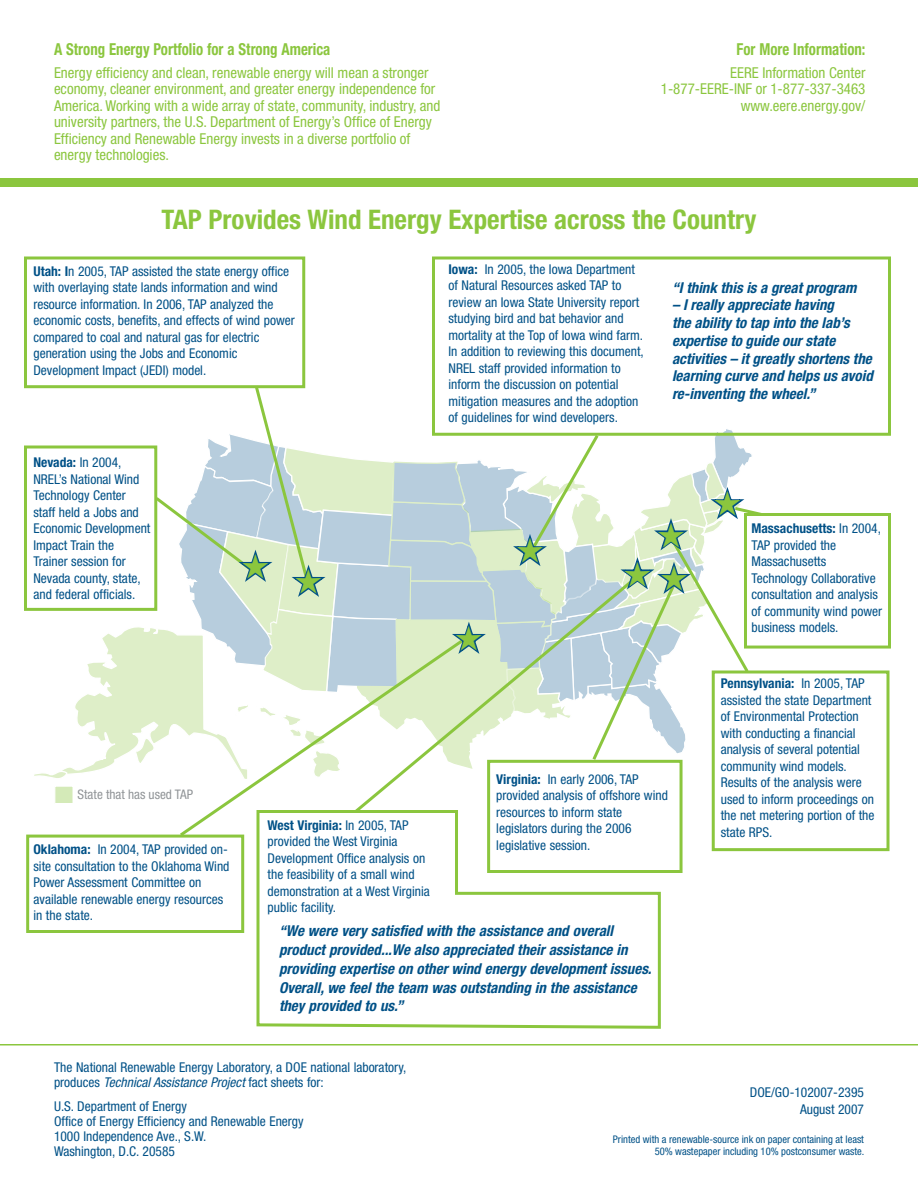
<style>
.page{position:relative;width:918px;height:1188px;background:#fff}
.page>*{position:absolute;margin:0;border:0;box-sizing:border-box;transform-origin:0 0}
.t1{font:700 condensed 27px "Helvetica Neue LT Std";color:#8bc63e}
.EERE_Tagline-Bold{font:700 condensed 16.5px "Helvetica Neue LT Std";color:#8bc63e;scale:.9 1}
.EERE_Tagline-Body{font:condensed 15px/16.5px "Helvetica Neue LT Std";color:#8bc63e}
.sidebar_body{font:italic 700 condensed 15px/18.8px "Helvetica Neue LT Std";color:#005187}
.body_bullet{font:italic 700 condensed 15px/17.7px "Helvetica Neue LT Std";color:#005187}
.map_text{font:condensed 13.5px/16.5px "Helvetica Neue LT Std";color:#005187}
.boilerplate{font:condensed 13.5px/15px "Helvetica Neue LT Std";color:#005187}
.t2{font:condensed 13.2px "Helvetica Neue LT Std";color:#6d7276}
.For_More_Information{font:condensed 10.5px/12px "Helvetica Neue LT Std";color:#005187;text-align:right}
.s1{font-weight:700}
.s2{font-style:italic}
</style>
<div class="page">
<div style="left:55px;top:786px;width:18px;height:18px;background:#d4eab8"></div>
<div style="left:54px;top:785px;width:20px;height:19px;border:1px solid #fff"></div>
<hr style="left:0;top:1044px;width:918px;height:2px;background:#8bc63e">
<div style="left:0;top:178px;width:918px;height:9px;background:#8bc63e"></div>
<div style="left:744px;top:513px;width:147px;height:136px;border:3px solid #8bc63e"></div>
<div style="left:24px;top:256px;width:281px;height:132px;border:3px solid #8bc63e"></div>
<div style="left:24px;top:446px;width:133px;height:165px;border:3px solid #8bc63e"></div>
<div style="left:432px;top:256px;width:459px;height:180px;border:3px solid #8bc63e"></div>
<div style="left:26px;top:835px;width:218px;height:98px;border:3px solid #8bc63e"></div>
<svg style="left:177px;top:780px;width:219px;height:59px"></svg>
<div style="left:712px;top:670px;width:178px;height:181px;border:3px solid #8bc63e"></div>
<svg style="left:255px;top:808px;width:407px;height:221px"></svg>
<svg style="left:33px;top:383px;width:732px;height:397px"></svg>
<p class="EERE_Tagline-Bold" style="left:54px;top:39px;width:309px">A Strong Energy Portfolio for a Strong America</p>
<p class="EERE_Tagline-Body" style="left:54px;top:64px;width:388px">Energy efficiency and clean, renewable energy will mean a stronger economy, cleaner environment, and greater energy independence for America. Working with a wide array of state, community, industry, and university partners, the U.S. Department of Energy’s Office of Energy Efficiency and Renewable Energy invests in a diverse portfolio of energy technologies.</p>
<p class="EERE_Tagline-Bold" style="left:737px;top:39px;width:145px">For More Information:</p>
<p class="EERE_Tagline-Body" style="left:661px;top:64px;width:206px;text-align:right">EERE Information Center<br>1-877-EERE-INF or 1-877-337-3463 www.eere.energy.gov/</p>
<p class="t1" style="left:161px;top:203px;width:597px">TAP Provides Wind Energy Expertise across the Country</p>
<p class="map_text" style="left:33px;top:263px;width:263px"><span class="s1">Utah: I</span>n 2005, TAP assisted the state energy office with overlaying state lands information and wind resource information. In 2006, TAP analyzed the economic costs, benefits, and effects of wind power compared to coal and natural gas for electric generation using the Jobs and Economic Development Impact (JEDI) model.</p>
<p class="map_text" style="left:33px;top:454px;width:119px"><span class="s1">Nevada:</span> In 2004,<br>NREL’s National Wind<br>Technology Center staff held a Jobs and<br>Economic Development<br>Impact Train the<br>Trainer session for<br>Nevada county, state, and federal officials.</p>
<p class="t2" style="left:78px;top:787px;width:117px">State that has used TAP</p>
<p class="map_text" style="left:33px;top:841px;width:198px"><span class="s1">Oklahoma:</span> In 2004, TAP provided on&shy;site consultation to the Oklahoma Wind<br>Power Assessment Committee on available renewable energy resources in the state.</p>
<p class="map_text" style="left:268px;top:817px;width:164px"><span class="s1">West Virginia:</span> In 2005, TAP provided the West Virginia<br>Development Office analysis on the feasibility of a small wind demonstration at a West Virginia public facility.</p>
<p class="map_text" style="left:448px;top:261px;width:197px"><span class="s1">Iowa:</span> In 2005, the Iowa Department of Natural Resources asked TAP to review an Iowa State University report studying bird and bat behavior and mortality at the Top of Iowa wind farm.<br>In addition to reviewing this document, NREL staff provided information to inform the discussion on potential mitigation measures and the adoption of guidelines for wind developers.</p>
<p class="body_bullet" style="left:672px;top:279px;width:186px">“I think this is a great program</p>
<p class="body_bullet" style="left:672px;top:296px;width:202px">– I really appreciate having<br>the ability to tap into the lab’s expertise to guide our state activities – it greatly shortens the learning curve and helps us avoid re-inventing the wheel.”</p>
<p class="map_text" style="left:752px;top:520px;width:132px"><span class="s1">Massachusetts:</span> In 2004,<br>TAP provided the<br>Massachusetts<br>Technology Collaborative consultation and analysis of community wind power business models.</p>
<p class="map_text" style="left:496px;top:771px;width:173px"><span class="s1">Virginia:</span> In early 2006, TAP provided analysis of offshore wind resources to inform state legislators during the 2006 legislative session.</p>
<p class="map_text" style="left:721px;top:675px;width:155px"><span class="s1">Pennsylvania:</span> In 2005, TAP assisted the state Department of Environmental Protection with conducting a financial analysis of several potential community wind models.<br>Results of the analysis were used to inform proceedings on the net metering portion of the state RPS.</p>
<p class="sidebar_body" style="left:279px;top:922px;width:374px">“We were very satisfied with the assistance and overall product provided...We also appreciated their assistance in providing expertise on other wind energy development issues.<br>Overall, we feel the team was outstanding in the assistance they provided to us.”</p>
<p class="boilerplate" style="left:54px;top:1059px;width:354px">The National Renewable Energy Laboratory, a DOE national laboratory, produces <span class="s2">Technical Assistance Project</span> fact sheets for:</p>
<p class="boilerplate" style="left:54px;top:1098px;width:251px">U.S. Department of Energy<br>Office of Energy Efficiency and Renewable Energy<br>1000 Independence Ave., S.W.<br>Washington, D.C. 20585</p>
<p class="boilerplate" style="left:750px;top:1085px;width:116px">DOE/GO-102007-2395</p>
<p class="boilerplate" style="left:800px;top:1101px;width:65px">August 2007</p>
<p class="For_More_Information" style="left:613px;top:1133px;width:253px">Printed with a renewable-source ink on paper containing at least<br>50% wastepaper including 10% postconsumer waste.</p>
</div>
